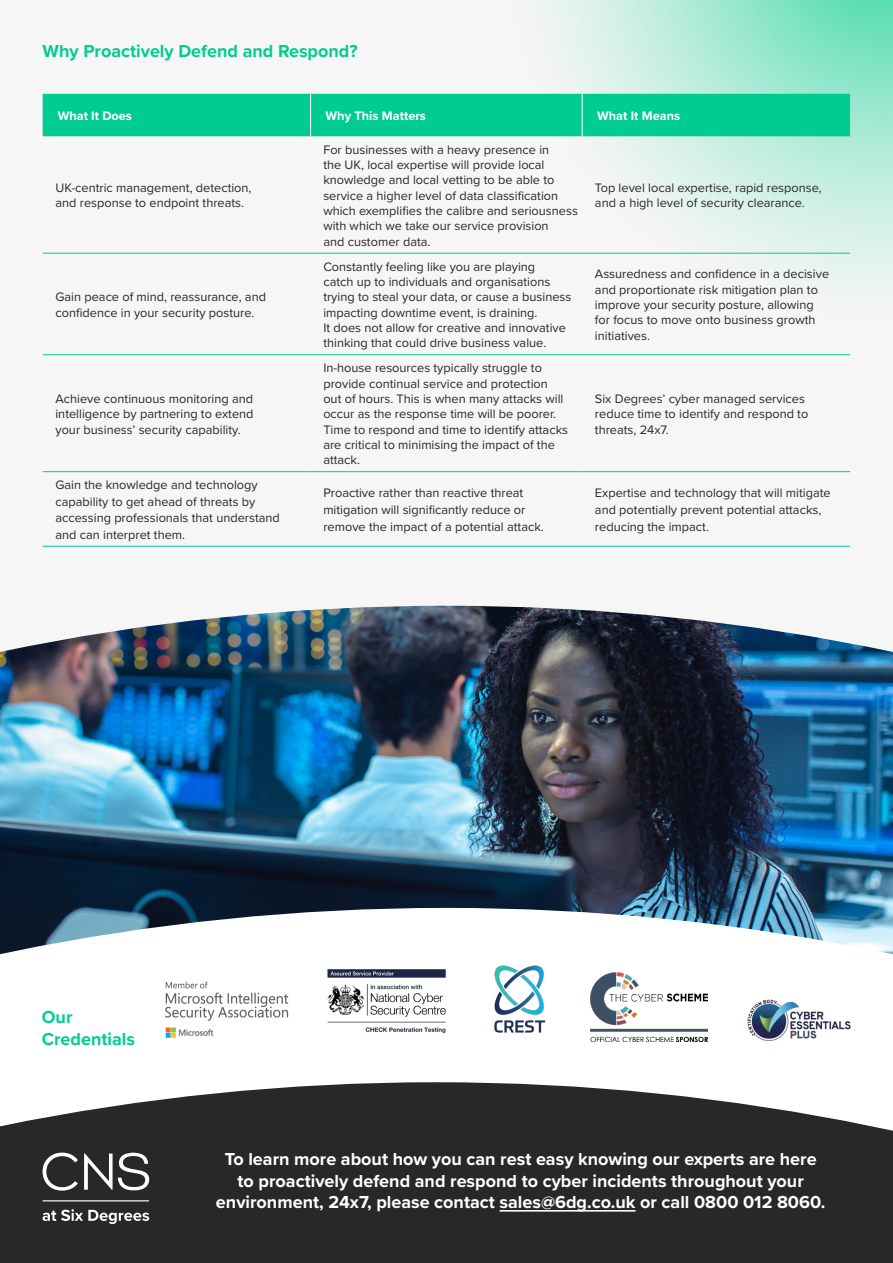
<style>
.page{position:relative;width:893px;height:1263px;background:#f6f6f6}
.page>*{position:absolute;margin:0;border:0;box-sizing:border-box;transform-origin:0 0}
.Sub-Headings{font:700 18px "Proxima Nova";color:#fff}
.Sub-Headings-2{font:700 18px "Proxima Nova";color:#00cc92}
.Body_Copy{font:12.75px/15.3px "Proxima Nova";color:#282828}
.Body_Copy-2{font:700 12.75px "Proxima Nova";color:#fff}
</style>
<div class="page">
<img style="left:0;top:606px;width:893px;height:302px">
<svg style="left:0;top:908px;width:893px;height:134px;fill:#fff"></svg>
<img style="left:117px;top:0;width:776px;height:356px">
<svg style="left:0;top:1082px;width:893px;height:181px;background:#3b3b3b"></svg>
<hr style="left:500px;top:1210px;width:136px;height:1px;background:#fff">
<img style="left:145px;top:962px;width:164px;height:80px">
<svg style="left:43px;top:1152px;width:35px;height:38px"></svg>
<svg style="left:84px;top:1150px;width:65px;height:40px"></svg>
<hr style="left:43px;top:1200px;width:106px;height:1px;background:#fff">
<svg style="left:43px;top:1209px;width:106px;height:15px"></svg>
<img style="left:743px;top:999px;width:112px;height:43px">
<div style="left:43px;top:94px;width:807px;height:42px;background:#00cc92"></div>
<hr style="left:310px;top:94px;width:1px;height:42px;background:#fff">
<hr style="left:582px;top:94px;width:1px;height:42px;background:#fff">
<hr style="left:43px;top:253px;width:268px;height:1px;background:#00cc92">
<hr style="left:311px;top:253px;width:271px;height:1px;background:#00cc92">
<hr style="left:582px;top:253px;width:268px;height:1px;background:#00cc92">
<hr style="left:43px;top:354px;width:268px;height:1px;background:#00cc92">
<hr style="left:311px;top:354px;width:271px;height:1px;background:#00cc92">
<hr style="left:582px;top:354px;width:268px;height:1px;background:#00cc92">
<hr style="left:43px;top:471px;width:268px;height:1px;background:#00cc92">
<hr style="left:311px;top:471px;width:271px;height:1px;background:#00cc92">
<hr style="left:582px;top:471px;width:268px;height:1px;background:#00cc92">
<hr style="left:43px;top:546px;width:268px;height:1px;background:#00cc92">
<hr style="left:311px;top:546px;width:271px;height:1px;background:#00cc92">
<hr style="left:582px;top:546px;width:268px;height:1px;background:#00cc92">
<img style="left:325px;top:962px;width:123px;height:70px">
<img style="left:463px;top:959px;width:112px;height:80px">
<img style="left:590px;top:972px;width:117px;height:69px">
<p class="Sub-Headings-2" style="left:43px;top:37px;width:317px">Why Proactively Defend and Respond?</p>
<p class="Body_Copy-2" style="left:58px;top:106px;width:76px">What It Does</p>
<p class="Body_Copy-2" style="left:326px;top:106px;width:102px">Why This Matters</p>
<p class="Body_Copy-2" style="left:597px;top:106px;width:85px">What It Means</p>
<p class="Body_Copy" style="left:55px;top:180px;width:198px">UK-centric management, detection,</p>
<p class="Body_Copy" style="left:55px;top:195px;width:190px">and response to endpoint threats.</p>
<p class="Body_Copy" style="left:55px;top:289px;width:212px">Gain peace of mind, reassurance, and</p>
<p class="Body_Copy" style="left:55px;top:304px;width:201px">confidence in your security posture.</p>
<p class="Body_Copy" style="left:55px;top:390px;width:199px">Achieve continuous monitoring and</p>
<p class="Body_Copy" style="left:55px;top:406px;width:200px">intelligence by partnering to extend</p>
<p class="Body_Copy" style="left:55px;top:421px;width:187px">your business’ security capability.</p>
<p class="Body_Copy" style="left:55px;top:477px;width:204px">Gain the knowledge and technology</p>
<p class="Body_Copy" style="left:55px;top:493px;width:202px">capability to get ahead of threats by</p>
<p class="Body_Copy" style="left:55px;top:509px;width:226px;line-height:16.5px">accessing professionals that understand and can interpret them.</p>
<p class="Body_Copy" style="left:323px;top:141px;width:227px">For businesses with a heavy presence in</p>
<p class="Body_Copy" style="left:323px;top:157px;width:256px">the UK, local expertise will provide local knowledge and local vetting to be able to service a higher level of data classification which exemplifies the calibre and seriousness with which we take our service provision</p>
<p class="Body_Copy" style="left:323px;top:233px;width:109px">and customer data.</p>
<p class="Body_Copy" style="left:323px;top:258px;width:213px">Constantly feeling like you are playing</p>
<p class="Body_Copy" style="left:323px;top:274px;width:250px">catch up to individuals and organisations trying to steal your data, or cause a business impacting downtime event, is draining.</p>
<p class="Body_Copy" style="left:323px;top:319px;width:244px">It does not allow for creative and innovative thinking that could drive business value.</p>
<p class="Body_Copy" style="left:595px;top:180px;width:228px">Top level local expertise, rapid response, and a high level of security clearance.</p>
<p class="Body_Copy" style="left:595px;top:266px;width:236px">Assuredness and confidence in a decisive and proportionate risk mitigation plan to improve your security posture, allowing for focus to move onto business growth initiatives.</p>
<p class="Body_Copy" style="left:323px;top:360px;width:220px">In-house resources typically struggle to</p>
<p class="Body_Copy" style="left:323px;top:375px;width:226px">provide continual service and protection</p>
<p class="Body_Copy" style="left:323px;top:390px;width:246px">out of hours. This is when many attacks will occur as the response time will be poorer.<br>Time to respond and time to identify attacks are critical to minimising the impact of the attack.</p>
<p class="Body_Copy" style="left:595px;top:390px;width:215px">Six Degrees’ cyber managed services reduce time to identify and respond to threats, 24x7.</p>
<p class="Body_Copy" style="left:323px;top:485px;width:201px">Proactive rather than reactive threat</p>
<p class="Body_Copy" style="left:323px;top:501px;width:204px">mitigation will significantly reduce or</p>
<p class="Body_Copy" style="left:323px;top:518px;width:222px">remove the impact of a potential attack.</p>
<p class="Body_Copy" style="left:595px;top:484px;width:237px;line-height:16.5px">Expertise and technology that will mitigate and potentially prevent potential attacks, reducing the impact.</p>
<p class="Sub-Headings-2" style="left:42px;top:1004px;width:32px">Our</p>
<p class="Sub-Headings-2" style="left:42px;top:1025px;width:95px">Credentials</p>
<p class="Sub-Headings" style="left:225px;top:1146px;width:593px">To learn more about how you can rest easy knowing our experts are here</p>
<p class="Sub-Headings" style="left:238px;top:1167px;width:568px">to proactively defend and respond to cyber incidents throughout your</p>
<p class="Sub-Headings" style="left:216px;top:1189px;width:611px">environment, 24x7, please contact sales@6dg.co.uk or call 0800 012 8060.</p>
</div>
